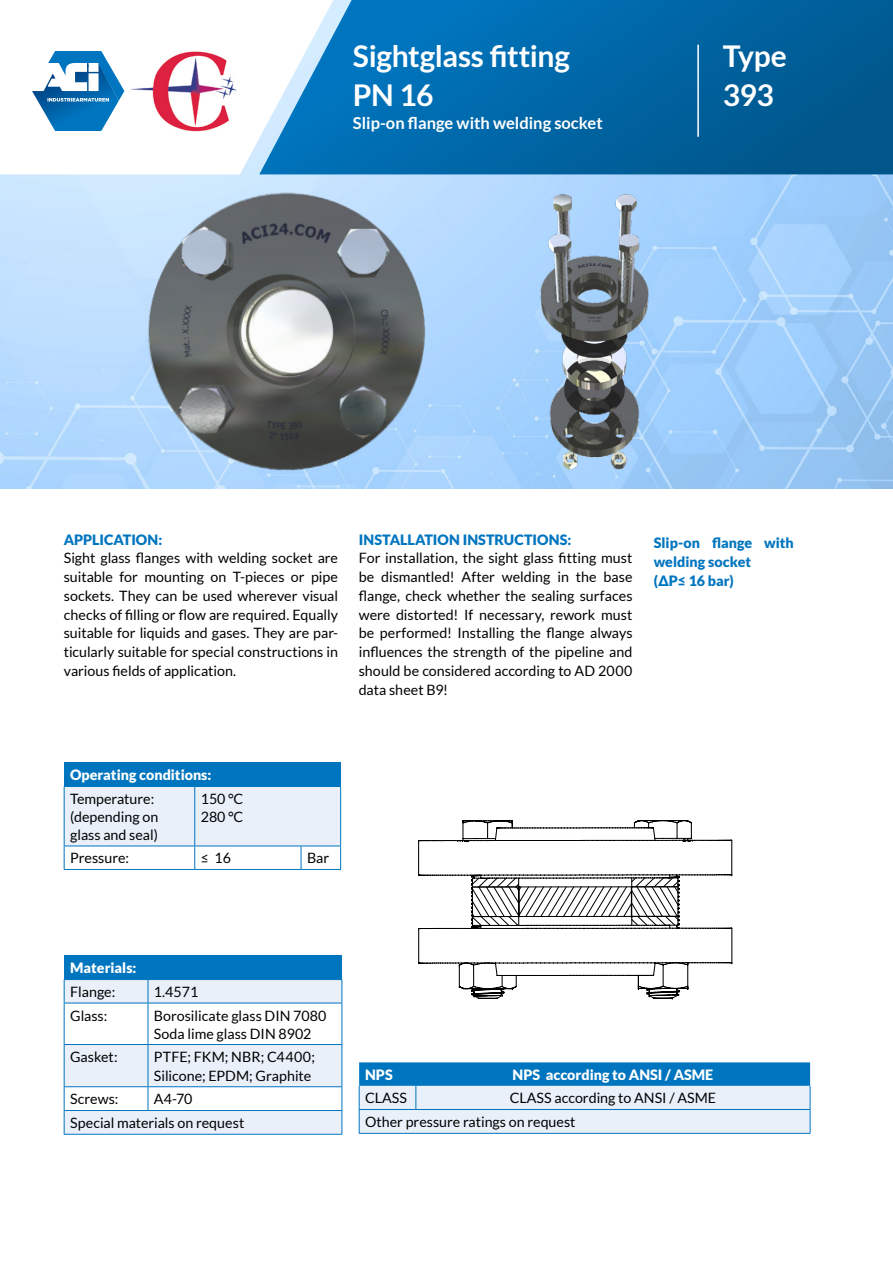
<style>
.page{position:relative;width:893px;height:1263px;background:#fff}
.page>*{position:absolute;margin:0;border:0;box-sizing:border-box;transform-origin:0 0}
.t1{font:700 30px/39px "Lato";letter-spacing:-.01em;color:#fff}
.t2{font:700 16.5px "Lato";color:#fff}
.t3{font:14.25px/18.8px "Lato";color:#000}
.t4{font:900 14.25px/18.8px "Lato";color:#0075bf}
.t5{font:900 14.25px "Lato";color:#fff}
</style>
<div class="page">
<img style="left:0;top:174px;width:893px;height:314px">
<svg style="left:124px;top:89px;width:135px;height:85px"></svg>
<svg style="left:259px;top:0;width:634px;height:174px;background:#1170ab"></svg>
<hr style="left:697px;top:45px;width:2px;height:92px;background:#fff">
<div style="left:64px;top:762px;width:277px;height:24px;background:#0075bf"></div>
<svg style="left:64px;top:786px;width:277px;height:83px"></svg>
<hr style="left:195px;top:786px;width:106px;height:1px;background:#0075bf">
<hr style="left:194px;top:787px;width:1px;height:58px;background:#0075bf">
<hr style="left:301px;top:786px;width:40px;height:1px;background:#0075bf">
<hr style="left:64px;top:845px;width:131px;height:1px;background:#0075bf">
<hr style="left:195px;top:845px;width:106px;height:1px;background:#0075bf">
<hr style="left:301px;top:845px;width:40px;height:1px;background:#0075bf">
<hr style="left:64px;top:869px;width:131px;height:1px;background:#0075bf">
<hr style="left:195px;top:869px;width:106px;height:1px;background:#0075bf">
<hr style="left:301px;top:869px;width:40px;height:1px;background:#0075bf">
<img style="left:456px;top:187px;width:312px;height:286px">
<img style="left:132px;top:187px;width:296px;height:286px">
<div style="left:64px;top:955px;width:278px;height:24px;background:#0075bf"></div>
<svg style="left:64px;top:979px;width:279px;height:155px"></svg>
<hr style="left:64px;top:1134px;width:84px;height:1px;background:#0075bf">
<hr style="left:148px;top:1134px;width:194px;height:1px;background:#0075bf">
<hr style="left:359px;top:1133px;width:57px;height:1px;background:#0075bf">
<hr style="left:416px;top:1133px;width:394px;height:1px;background:#0075bf">
<svg style="left:359px;top:1062px;width:452px;height:71px;background:#9ac6e5"></svg>
<hr style="left:416px;top:1109px;width:394px;height:1px;background:#0075bf">
<svg style="left:418px;top:820px;width:315px;height:180px"></svg>
<svg style="left:32px;top:51px;width:92px;height:80px"></svg>
<img style="left:131px;top:51px;width:105px;height:80px">
<h1 class="t1" style="left:353px;top:37px;width:219px">Sightglass fitting<br>PN 16</h1>
<p class="t2" style="left:353px;top:114px;width:251px">Slip-on flange with welding socket</p>
<h1 class="t1" style="left:723px;top:37px;width:65px">Type<br>393</h1>
<p class="t4" style="left:64px;top:530px;width:100px">APPLICATION:</p>
<p class="t3" style="left:64px;top:549px;width:276px;text-align:justify">Sight glass flanges with welding socket are suitable for mounting on T-pieces or pipe sockets. They can be used wherever visual checks of filling or flow are required. Equally suitable for liquids and gases. They are par&shy;ticularly suitable for special constructions in various fields of application.</p>
<p class="t4" style="left:359px;top:530px;width:214px">INSTALLATION INSTRUCTIONS:</p>
<p class="t3" style="left:359px;top:549px;width:275px;text-align:justify">For installation, the sight glass fitting must be dismantled! After welding in the base flange, check whether the sealing surfaces were distorted! If necessary, rework must be performed! Installing the flange always influences the strength of the pipeline and should be considered according to AD 2000 data sheet B9!</p>
<p class="t4" style="left:654px;top:533px;width:142px">Slip-on flange with welding socket<br>(ΔP≤ 16 bar)</p>
<p class="t5" style="left:70px;top:766px;width:143px">Operating conditions:</p>
<p class="t3" style="left:70px;top:790px;width:90px;line-height:18px">Temperature: (depending on glass and seal)</p>
<p class="t3" style="left:201px;top:790px;width:44px;line-height:18px">150 °C<br>280 °C</p>
<p class="t3" style="left:70px;top:849px;width:61px">Pressure:</p>
<p class="t3" style="left:201px;top:849px;width:32px">≤ 16</p>
<p class="t3" style="left:307px;top:849px;width:24px">Bar</p>
<p class="t5" style="left:70px;top:959px;width:68px">Materials:</p>
<p class="t3" style="left:70px;top:982px;width:47px">Flange:</p>
<p class="t3" style="left:154px;top:982px;width:46px">1.4571</p>
<p class="t3" style="left:70px;top:1006px;width:39px">Glass:</p>
<p class="t3" style="left:154px;top:1006px;width:174px;line-height:18px">Borosilicate glass DIN 7080<br>Soda lime glass DIN 8902</p>
<p class="t3" style="left:70px;top:1047px;width:49px">Gasket:</p>
<p class="t3" style="left:154px;top:1047px;width:162px">PTFE; FKM; NBR; C4400;<br>Silicone; EPDM; Graphite</p>
<p class="t3" style="left:70px;top:1089px;width:50px">Screws:</p>
<p class="t3" style="left:70px;top:1087px;width:176px;line-height:23.7px;text-indent:84px">A4-70<br>Special materials on request</p>
<p class="t5" style="left:365px;top:1066px;width:29px">NPS</p>
<p class="t5" style="left:513px;top:1066px;width:202px">NPS according to ANSI / ASME</p>
<p class="t3" style="left:365px;top:1089px;width:43px">CLASS</p>
<p class="t3" style="left:365px;top:1086px;width:352px;line-height:23.5px;text-indent:145px">CLASS according to ANSI / ASME<br>Other pressure ratings on request</p>
</div>
